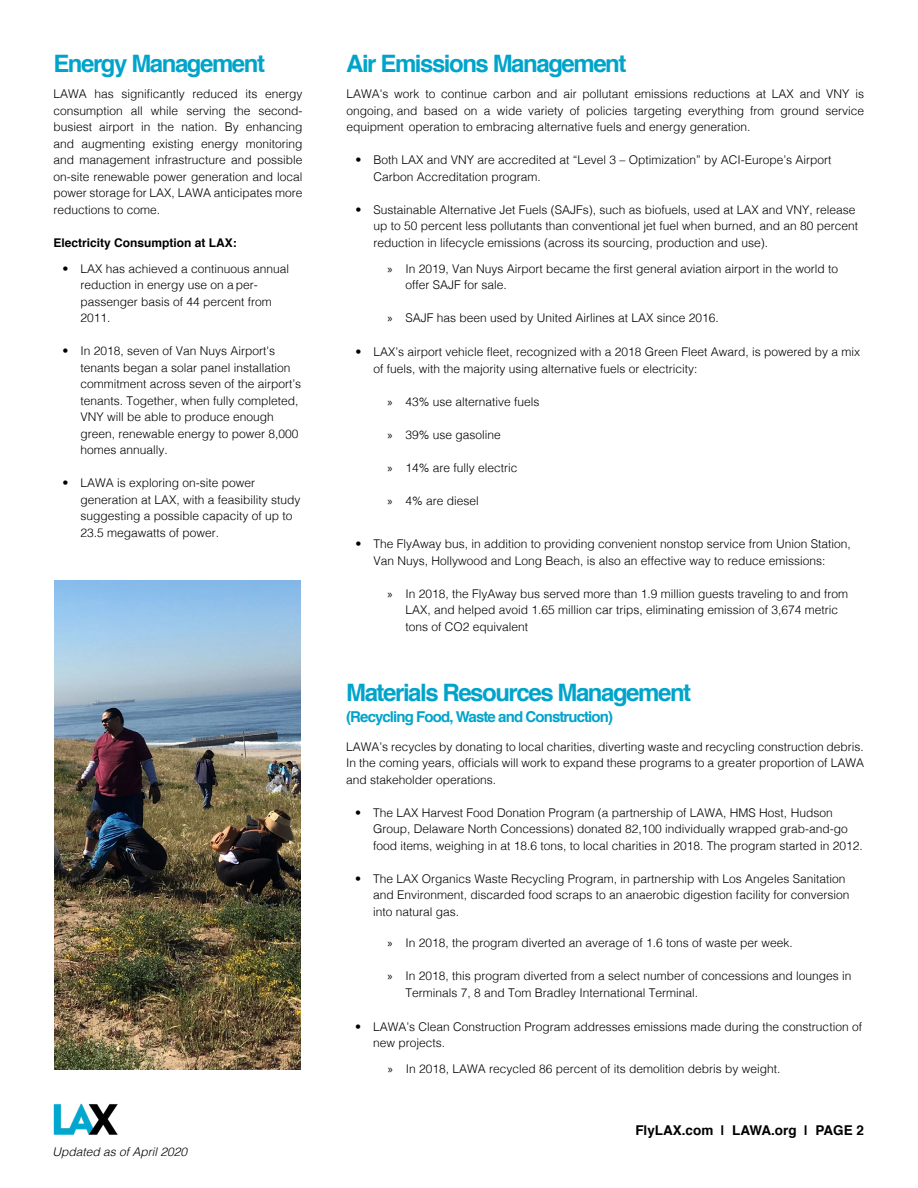
<style>
.page{position:relative;width:918px;height:1188px;background:#fff}
.page>*{position:absolute;margin:0;border:0;box-sizing:border-box;transform-origin:0 0}
.t1{font:700 24px "Helvetica";letter-spacing:-.06em;color:#00a4ca}
.t2{font:700 15px "Helvetica";letter-spacing:-.06em;color:#00a4ca}
.t3{font:700 13.5px "Helvetica";color:#000}
.t4{font:300 12px/16.5px "Helvetica";color:#000101}
.t5{font:700 12px "Helvetica";color:#000101}
.t6{font:italic 300 12px "Helvetica";color:#000}
.s1{font-family:"Myriad Pro";font-weight:400}
</style>
<div class="page">
<img style="left:53px;top:1103px;width:65px;height:32px">
<img style="left:55px;top:581px;width:245px;height:489px">
<h1 class="t1" style="left:53px;top:44px;width:213px">Energy Management</h1>
<p class="t4" style="left:53px;top:85px;width:251px;text-align:justify">LAWA has significantly reduced its energy consumption all while serving the second&shy;busiest airport in the nation. By enhancing and augmenting existing energy monitoring and management infrastructure and possible on-site renewable power generation and local power storage for LAX, LAWA anticipates more reductions to come.</p>
<p class="t5" style="left:53px;top:233px;width:185px">Electricity Consumption at LAX:</p>
<p class="t4" style="left:80px;top:259px;width:210px;text-indent:-18px">• LAX has achieved a continuous annual reduction in energy use on a per&shy;passenger basis of 44 percent from<br>2011.</p>
<p class="t4" style="left:80px;top:342px;width:222px;text-indent:-18px">• In 2018, seven of Van Nuys Airport's tenants began a solar panel installation commitment across seven of the airport’s tenants. Together, when fully completed, VNY will be able to produce enough green, renewable energy to power 8,000 homes annually.</p>
<p class="t4" style="left:80px;top:474px;width:222px;text-indent:-18px">• LAWA is exploring on-site power generation at LAX, with a feasibility study suggesting a possible capacity of up to 23.5 megawatts of power.</p>
<p class="t6" style="left:53px;top:1141px;width:136px">Updated as of April 2020</p>
<h1 class="t1" style="left:346px;top:44px;width:282px">Air Emissions Management</h1>
<p class="t4" style="left:346px;top:85px;width:519px;text-align:justify">LAWA's work to continue carbon and air pollutant emissions reductions at LAX and VNY is ongoing, and based on a wide variety of policies targeting everything from ground service equipment operation to embracing alternative fuels and energy generation.</p>
<p class="t4" style="left:373px;top:151px;width:460px;text-indent:-18px">• Both LAX and VNY are accredited at “Level 3 – Optimization” by ACI-Europe’s Airport<br>Carbon Accreditation program.</p>
<p class="t4" style="left:373px;top:201px;width:486px;text-indent:-18px">• Sustainable Alternative Jet Fuels (SAJFs), such as biofuels, used at LAX and VNY, release up to 50 percent less pollutants than conventional jet fuel when burned, and an 80 percent reduction in lifecycle emissions (across its sourcing, production and use).</p>
<p class="t4" style="left:405px;top:259px;width:434px;text-indent:-18px"><span class="s1">»</span> In 2019, Van Nuys Airport became the first general aviation airport in the world to offer SAJF for sale.</p>
<p class="t4" style="left:387px;top:309px;width:333px"><span class="s1">»</span> SAJF has been used by United Airlines at LAX since 2016.</p>
<p class="t4" style="left:373px;top:343px;width:488px;text-indent:-18px">• LAX’s airport vehicle fleet, recognized with a 2018 Green Fleet Award, is powered by a mix of fuels, with the majority using alternative fuels or electricity:</p>
<p class="t4" style="left:387px;top:392px;width:154px"><span class="s1">»</span> 43% use alternative fuels</p>
<p class="t4" style="left:387px;top:425px;width:115px"><span class="s1">»</span> 39% use gasoline</p>
<p class="t4" style="left:387px;top:458px;width:132px"><span class="s1">»</span> 14% are fully electric</p>
<p class="t4" style="left:387px;top:491px;width:93px"><span class="s1">»</span> 4% are diesel</p>
<p class="t4" style="left:373px;top:535px;width:479px;text-indent:-18px">• The FlyAway bus, in addition to providing convenient nonstop service from Union Station,<br>Van Nuys, Hollywood and Long Beach, is also an effective way to reduce emissions:</p>
<p class="t4" style="left:405px;top:584px;width:444px;text-indent:-18px"><span class="s1">»</span> In 2018, the FlyAway bus served more than 1.9 million guests traveling to and from<br>LAX, and helped avoid 1.65 million car trips, eliminating emission of 3,674 metric tons of CO2 equivalent</p>
<h1 class="t1" style="left:346px;top:674px;width:347px">Materials Resources Management</h1>
<p class="t2" style="left:346px;top:705px;width:268px">(Recycling Food, Waste and Construction)</p>
<p class="t4" style="left:346px;top:737px;width:519px;text-align:justify">LAWA’s recycles by donating to local charities, diverting waste and recycling construction debris.<br>In the coming years, officials will work to expand these programs to a greater proportion of LAWA and stakeholder operations.</p>
<p class="t4" style="left:373px;top:803px;width:491px;text-indent:-18px">• The LAX Harvest Food Donation Program (a partnership of LAWA, HMS Host, Hudson<br>Group, Delaware North Concessions) donated 82,100 individually wrapped grab-and-go food items, weighing in at 18.6 tons, to local charities in 2018. The program started in 2012.</p>
<p class="t4" style="left:373px;top:869px;width:478px;text-indent:-18px">• The LAX Organics Waste Recycling Program, in partnership with Los Angeles Sanitation and Environment, discarded food scraps to an anaerobic digestion facility for conversion into natural gas.</p>
<p class="t4" style="left:387px;top:934px;width:407px"><span class="s1">»</span> In 2018, the program diverted an average of 1.6 tons of waste per week.</p>
<p class="t4" style="left:405px;top:967px;width:448px;text-indent:-18px"><span class="s1">»</span> In 2018, this program diverted from a select number of concessions and lounges in<br>Terminals 7, 8 and Tom Bradley International Terminal.</p>
<p class="t4" style="left:373px;top:1017px;width:490px;text-indent:-18px">• LAWA’s Clean Construction Program addresses emissions made during the construction of new projects.</p>
<p class="t4" style="left:388px;top:1060px;width:394px"><span class="s1">»</span> In 2018, LAWA recycled 86 percent of its demolition debris by weight.</p>
<p class="t3" style="left:635px;top:1119px;width:230px">FlyLAX.com | LAWA.org | PAGE 2</p>
</div>
